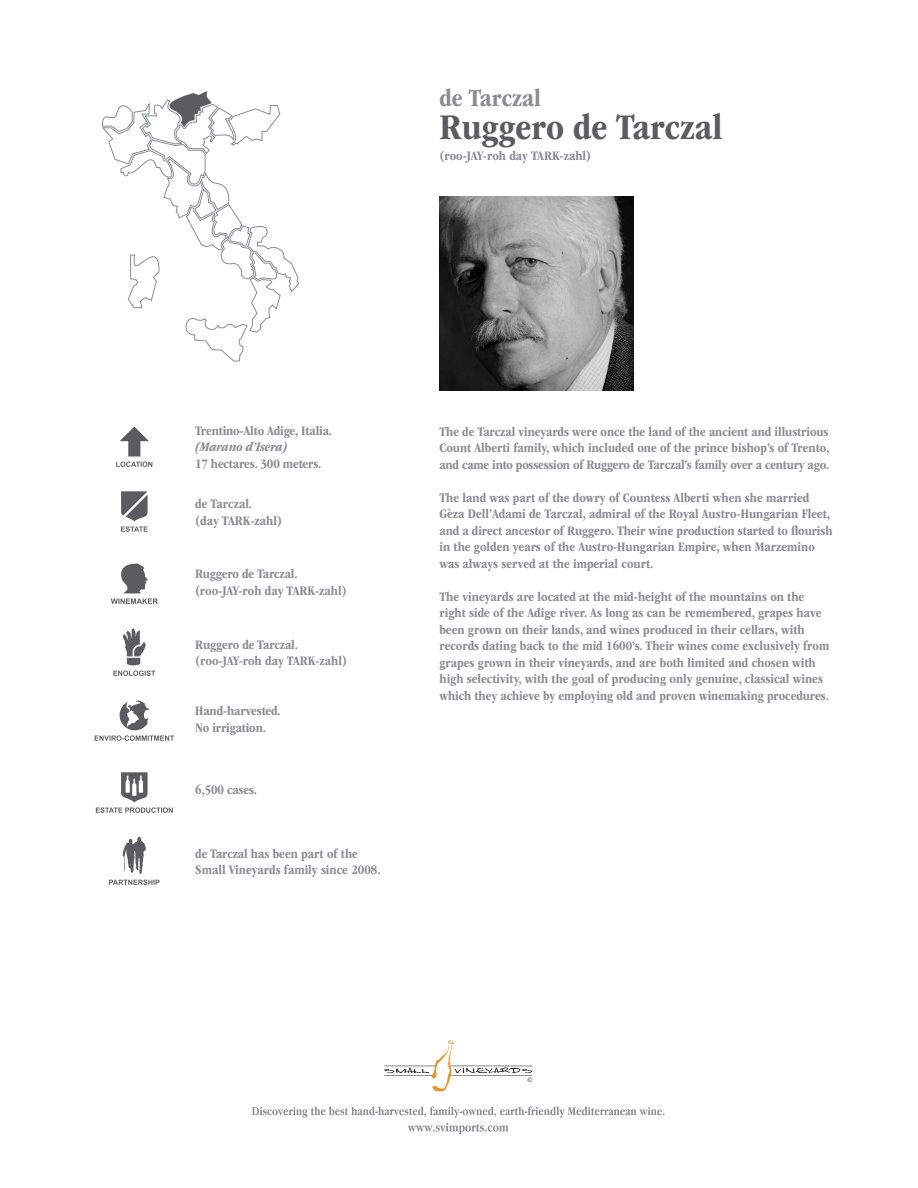
<style>
.page{position:relative;width:918px;height:1188px;background:#fff}
.page>*{position:absolute;margin:0;border:0;box-sizing:border-box;transform-origin:0 0}
.t1{font:700 condensed 37.5px "ITC Garamond Std";color:#5c5c5f}
.t2{font:700 condensed 25.5px "ITC Garamond Std";color:#8a8c8f}
.t3{font:700 condensed 13.5px/16.5px "ITC Garamond Std";color:#8a8c8f}
.t4{font:italic 700 condensed 13.5px "ITC Garamond Std";letter-spacing:-.01em;color:#8a8c8f}
</style>
<div class="page">
<svg style="left:116px;top:426px;width:36px;height:41px"></svg>
<svg style="left:111px;top:563px;width:47px;height:41px"></svg>
<svg style="left:121px;top:491px;width:27px;height:41px"></svg>
<svg style="left:95px;top:700px;width:79px;height:41px"></svg>
<svg style="left:113px;top:628px;width:42px;height:48px"></svg>
<svg style="left:123px;top:837px;width:23px;height:37px"></svg>
<svg style="left:109px;top:880px;width:51px;height:5px"></svg>
<svg style="left:252px;top:1106px;width:412px;height:28px"></svg>
<svg style="left:384px;top:1040px;width:148px;height:51px"></svg>
<svg style="left:96px;top:772px;width:77px;height:41px"></svg>
<svg style="left:102px;top:91px;width:197px;height:271px"></svg>
<img style="left:439px;top:196px;width:195px;height:195px">
<p class="t2" style="left:439px;top:84px;width:103px">de Tarczal</p>
<p class="t1" style="left:439px;top:107px;width:285px">Ruggero de Tarczal</p>
<p class="t3" style="left:439px;top:148px;width:153px">(roo-JAY-roh day TARK-zahl)</p>
<p class="t3" style="left:195px;top:422px;width:139px">Trentino-Alto Adige, Italia.</p>
<p class="t4" style="left:195px;top:440px;width:94px">(Marano d’Isera)</p>
<p class="t3" style="left:195px;top:455px;width:128px">17 hectares. 300 meters.</p>
<p class="t3" style="left:195px;top:496px;width:58px">de Tarczal.</p>
<p class="t3" style="left:195px;top:512px;width:88px">(day TARK-zahl)</p>
<p class="t3" style="left:195px;top:566px;width:104px">Ruggero de Tarczal.</p>
<p class="t3" style="left:195px;top:582px;width:153px">(roo-JAY-roh day TARK-zahl)</p>
<p class="t3" style="left:195px;top:636px;width:104px">Ruggero de Tarczal.</p>
<p class="t3" style="left:195px;top:653px;width:153px">(roo-JAY-roh day TARK-zahl)</p>
<p class="t3" style="left:195px;top:703px;width:87px">Hand-harvested.</p>
<p class="t3" style="left:195px;top:719px;width:72px">No irrigation.</p>
<p class="t3" style="left:195px;top:781px;width:63px">6,500 cases.</p>
<p class="t3" style="left:195px;top:845px;width:187px">de Tarczal has been part of the<br>Small Vineyards family since 2008.</p>
<p class="t3" style="left:439px;top:423px;width:392px;text-align:justify">The de Tarczal vineyards were once the land of the ancient and illustrious Count Alberti family, which included one of the prince bishop’s of Trento, and came into possession of Ruggero de Tarczal’s family over a century ago.</p>
<p class="t3" style="left:439px;top:489px;width:395px">The land was part of the dowry of Countess Alberti when she married Gèza Dell’Adami de Tarczal, admiral of the Royal Austro-Hungarian Fleet, and a direct ancestor of Ruggero. Their wine production started to flourish in the golden years of the Austro-Hungarian Empire, when Marzemino was always served at the imperial court.</p>
<p class="t3" style="left:439px;top:588px;width:391px">The vineyards are located at the mid-height of the mountains on the right side of the Adige river. As long as can be remembered, grapes have been grown on their lands, and wines produced in their cellars, with records dating back to the mid 1600’s. Their wines come exclusively from grapes grown in their vineyards, and are both limited and chosen with high selectivity, with the goal of producing only genuine, classical wines which they achieve by employing old and proven winemaking procedures.</p>
</div>
